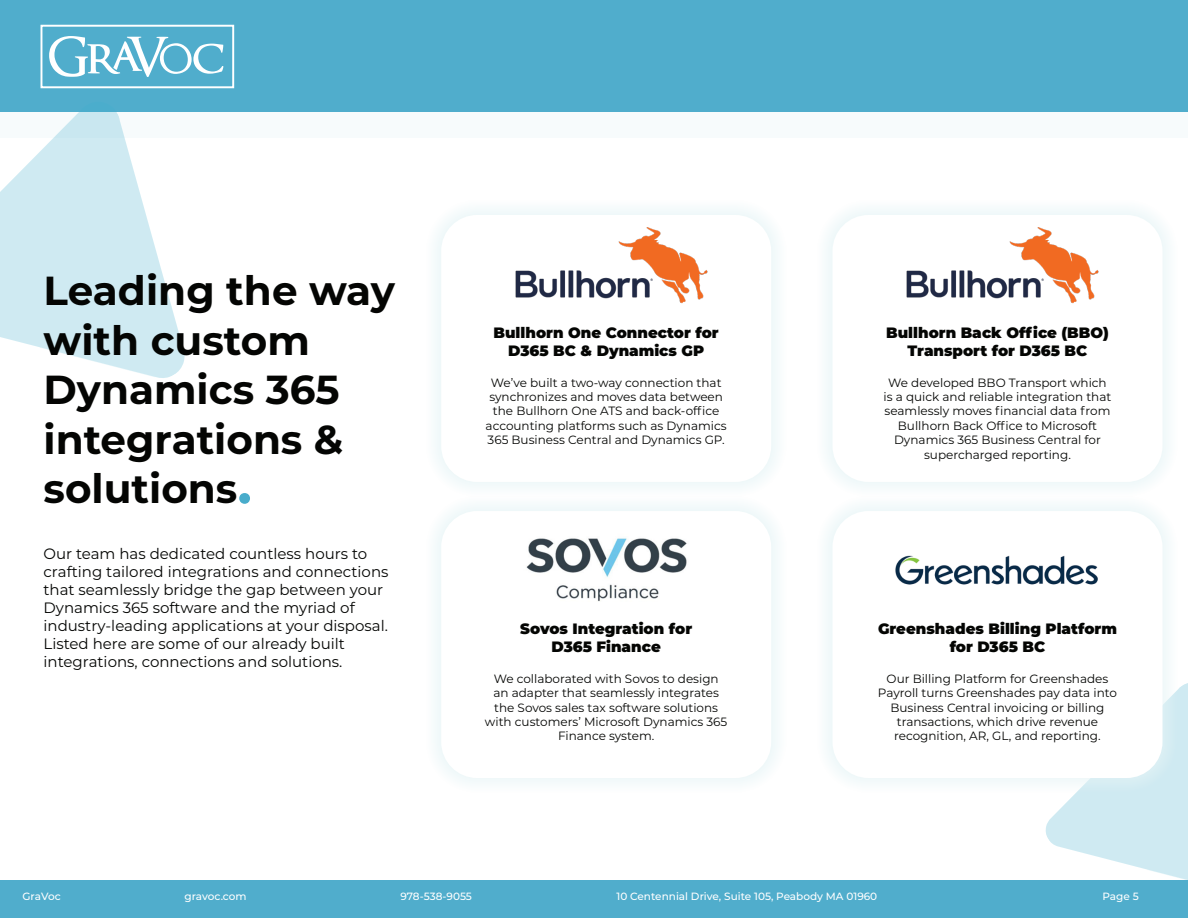
<style>
.page{position:relative;width:1188px;height:918px;background:#fff}
.page>*{position:absolute;margin:0;border:0;box-sizing:border-box;transform-origin:0 0}
.t1{font:700 40.5px/49.5px "Montserrat";color:#040503}
.t2{font:15px/18px "Montserrat";color:#040503}
.t3{font:900 15px/18px "Montserrat";color:#040503;text-align:center}
.t4{font:12px/14.4px "Montserrat";color:#040503;text-align:center}
.t5{font:500 10.5px "Montserrat";color:#fff}
.s1{font-size:55.5px;color:#48accb}
</style>
<div class="page">
<div style="left:0;top:0;width:1188px;height:112px;background:#50adcc"></div>
<div style="left:0;top:112px;width:1188px;height:26px;background:#f7fbfc"></div>
<div style="left:0;top:880px;width:1188px;height:38px;background:#50adcc"></div>
<div style="left:41px;top:25px;width:193px;height:63px;border:2px solid #fff"></div>
<svg style="left:49px;top:36px;width:174px;height:41px"></svg>
<svg style="left:0;top:112px;width:185px;height:266px;fill:#cfeaf2"></svg>
<svg style="left:1045px;top:683px;width:143px;height:197px"></svg>
<div style="left:426px;top:200px;width:360px;height:297px;background:#f7fbfc"></div>
<div style="left:441px;top:215px;width:330px;height:267px;background:#fff;border-radius:36px"></div>
<img style="left:515px;top:227px;width:193px;height:77px">
<div style="left:817px;top:200px;width:361px;height:297px;background:#f7fbfc"></div>
<div style="left:832px;top:215px;width:330px;height:267px;background:#fff;border-radius:36px"></div>
<img style="left:906px;top:227px;width:193px;height:77px">
<div style="left:426px;top:496px;width:360px;height:297px;background:#f7fbfc"></div>
<div style="left:441px;top:511px;width:330px;height:267px;background:#fff;border-radius:36px"></div>
<img style="left:526px;top:538px;width:161px;height:64px">
<svg style="left:826px;top:505px;width:352px;height:288px;fill:#f3fafb"></svg>
<div style="left:832px;top:511px;width:330px;height:267px;background:#fff;border-radius:36px"></div>
<img style="left:895px;top:555px;width:203px;height:30px">
<p class="t1" style="left:44px;top:264px;width:353px">Leading the way with custom</p>
<p class="t1" style="left:44px;top:363px;width:298px">Dynamics 365</p>
<p class="t1" style="left:44px;top:413px;width:301px">integrations &amp;</p>
<p class="t1" style="left:44px;top:462px;width:210px">solutions<span class="s1">.</span></p>
<p class="t2" style="left:44px;top:544px;width:347px">Our team has dedicated countless hours to crafting tailored integrations and connections that seamlessly bridge the gap between your Dynamics 365 software and the myriad of industry-leading applications at your disposal.<br>Listed here are some of our already built integrations, connections and solutions.</p>
<p class="t3" style="left:494px;top:323px;width:227px">Bullhorn One Connector for<br>D365 BC &amp; Dynamics GP</p>
<p class="t4" style="left:486px;top:375px;width:243px">We’ve built a two-way connection that synchronizes and moves data between the Bullhorn One ATS and back-office accounting platforms such as Dynamics 365 Business Central and Dynamics GP.</p>
<p class="t3" style="left:520px;top:619px;width:173px">Sovos Integration for</p>
<p class="t3" style="left:552px;top:637px;width:111px">D365 Finance</p>
<p class="t4" style="left:485px;top:671px;width:244px">We collaborated with Sovos to design an adapter that seamlessly integrates the Sovos sales tax software solutions with customers’ Microsoft Dynamics 365<br>Finance system.</p>
<p class="t3" style="left:886px;top:323px;width:224px">Bullhorn Back Office (BBO)<br>Transport for D365 BC</p>
<p class="t4" style="left:884px;top:375px;width:229px">We developed BBO Transport which is a quick and reliable integration that seamlessly moves financial data from Bullhorn Back Office to Microsoft Dynamics 365 Business Central for supercharged reporting.</p>
<p class="t3" style="left:878px;top:619px;width:240px">Greenshades Billing Platform for D365 BC</p>
<p class="t4" style="left:878px;top:671px;width:241px">Our Billing Platform for Greenshades Payroll turns Greenshades pay data into Business Central invoicing or billing transactions, which drive revenue recognition, AR, GL, and reporting.</p>
<p class="t5" style="left:22px;top:889px;width:40px">GraVoc</p>
<p class="t5" style="left:184px;top:889px;width:64px">gravoc.com</p>
<p class="t5" style="left:400px;top:889px;width:73px">978-538-9055</p>
<p class="t5" style="left:616px;top:889px;width:262px">10 Centennial Drive, Suite 105, Peabody MA 01960</p>
<p class="t5" style="left:1102px;top:889px;width:38px">Page 5</p>
</div>
